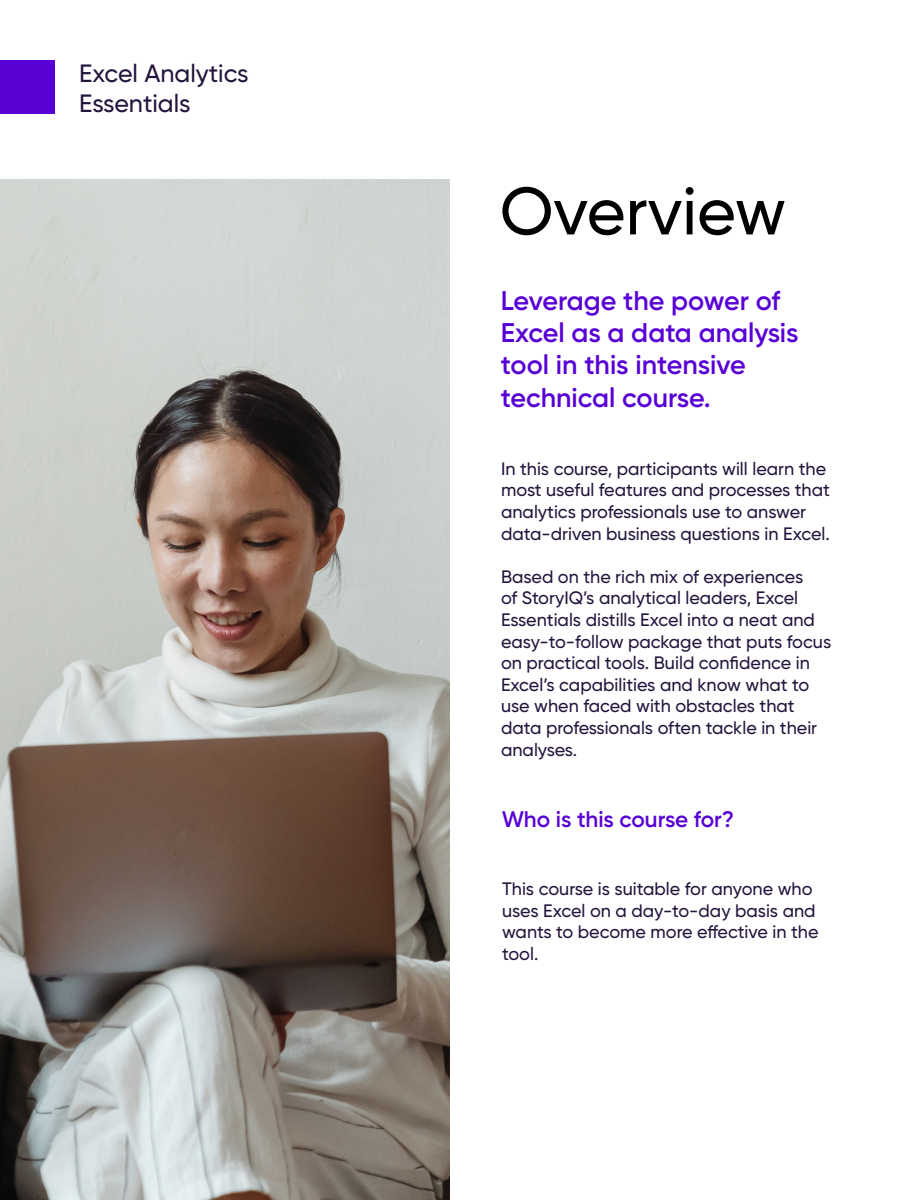
<style>
.page{position:relative;width:900px;height:1200px;background:#fff}
.page>*{position:absolute;margin:0;border:0;box-sizing:border-box;transform-origin:0 0}
.t1{font:500 66.9px "Gilroy";color:#000}
.t2{font:600 27px/32.4px "Gilroy";color:#5800d6}
.t3{font:500 25.05px "Gilroy";color:#24153d}
.t4{font:600 22.5px "Gilroy";letter-spacing:-.005em;color:#5800d6}
.t5{font:500 18px/21.6px "Gilroy";color:#24153d}
</style>
<div class="page">
<img style="left:0;top:180px;width:450px;height:1020px">
<div style="left:0;top:60px;width:54px;height:54px;background:#5800d6"></div>
<p class="t3" style="left:79px;top:58px;width:171px">Excel Analytics</p>
<p class="t3" style="left:79px;top:88px;width:113px">Essentials</p>
<p class="t1" style="left:500px;top:170px;width:288px">Overview</p>
<p class="t2" style="left:501px;top:284px;width:281px">Leverage the power of</p>
<p class="t2" style="left:501px;top:316px;width:299px">Excel as a data analysis tool in this intensive</p>
<p class="t2" style="left:501px;top:381px;width:211px">technical course.</p>
<p class="t5" style="left:501px;top:458px;width:327px">In this course, participants will learn the</p>
<p class="t5" style="left:501px;top:479px;width:330px">most useful features and processes that</p>
<p class="t5" style="left:501px;top:501px;width:307px">analytics professionals use to answer</p>
<p class="t5" style="left:501px;top:522px;width:330px">data-driven business questions in Excel.</p>
<p class="t5" style="left:501px;top:566px;width:304px">Based on the rich mix of experiences</p>
<p class="t5" style="left:501px;top:587px;width:299px">of StoryIQ’s analytical leaders, Excel</p>
<p class="t5" style="left:501px;top:609px;width:315px">Essentials distills Excel into a neat and</p>
<p class="t5" style="left:501px;top:630px;width:332px">easy-to-follow package that puts focus</p>
<p class="t5" style="left:501px;top:652px;width:310px">on practical tools. Build confidence in</p>
<p class="t5" style="left:501px;top:674px;width:310px">Excel’s capabilities and know what to</p>
<p class="t5" style="left:501px;top:695px;width:295px">use when faced with obstacles that</p>
<p class="t5" style="left:501px;top:717px;width:318px">data professionals often tackle in their</p>
<p class="t5" style="left:501px;top:738px;width:78px">analyses.</p>
<p class="t4" style="left:502px;top:805px;width:234px">Who is this course for?</p>
<p class="t5" style="left:502px;top:878px;width:315px">This course is suitable for anyone who uses Excel on a day-to-day basis and</p>
<p class="t5" style="left:502px;top:921px;width:318px">wants to become more effective in the tool.</p>
</div>
